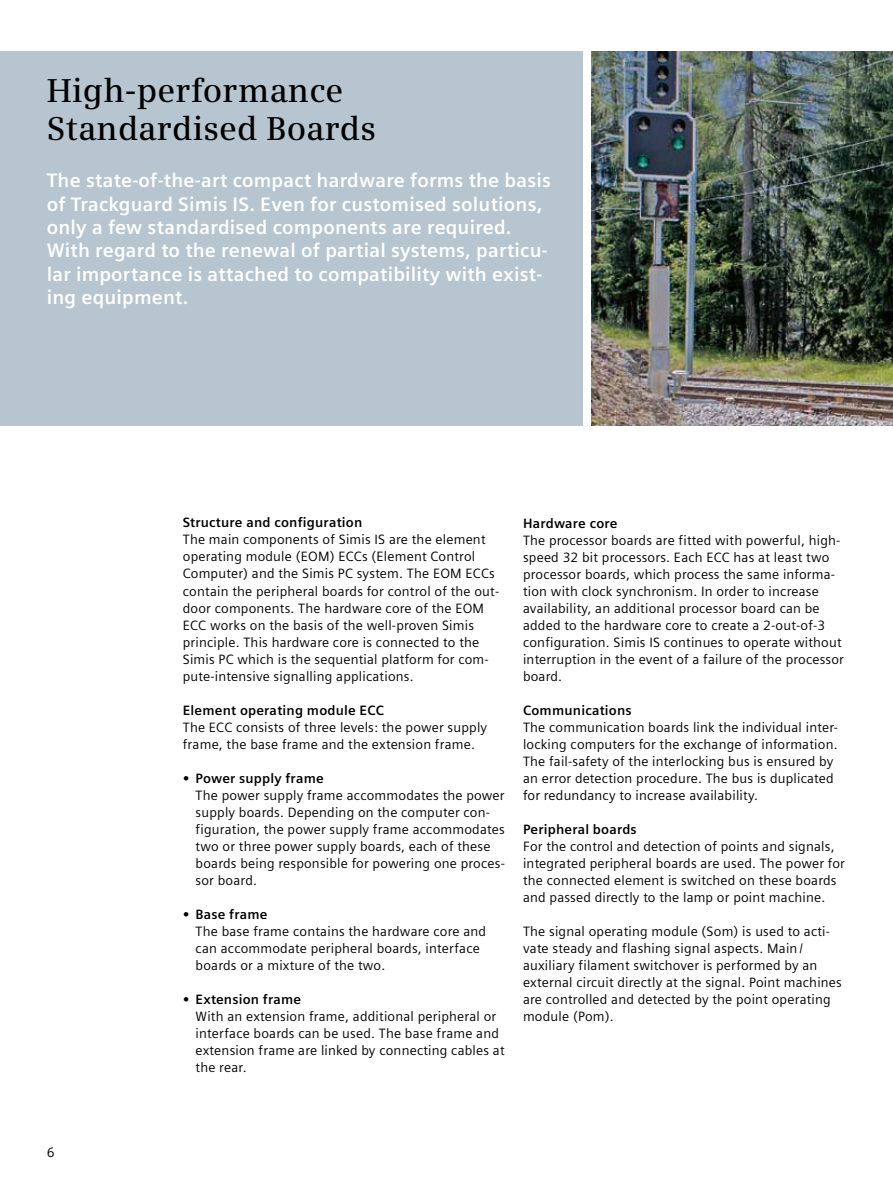
<style>
.page{position:relative;width:893px;height:1191px;background:#fff}
.page>*{position:absolute;margin:0;border:0;box-sizing:border-box;transform-origin:0 0}
.t1{font:600 33px/38.2px "Siemens Serif";letter-spacing:.005em;color:#000}
.t2{font:700 19.5px/23.4px "Siemens Sans";letter-spacing:.01em;color:#fff}
.t3{font:13.5px/17px "Siemens Sans";letter-spacing:.015em;color:#000}
.t4{font:700 13.5px "Siemens Sans";letter-spacing:.015em;color:#000}
</style>
<div class="page">
<div style="left:0;top:51px;width:583px;height:374px;background:#b6c5cf"></div>
<img style="left:591px;top:51px;width:302px;height:374px">
<h1 class="t1" style="left:47px;top:72px;width:331px">High-performance<br>Standardised Boards</h1>
<p class="t2" style="left:47px;top:169px;width:506px">The state-of-the-art compact hardware forms the basis of Trackguard Simis IS. Even for customised solutions, only a few standardised components are required.<br>With regard to the renewal of partial systems, particu&shy;lar importance is attached to compatibility with exist&shy;ing equipment.</p>
<p class="t3" style="left:47px;top:1143px;width:9px">6</p>
<p class="t4" style="left:183px;top:515px;width:181px">Structure and configuration</p>
<p class="t3" style="left:183px;top:531px;width:318px">The main components of Simis IS are the element operating module (EOM) ECCs (Element Control Computer) and the Simis PC system. The EOM ECCs contain the peripheral boards for control of the out&shy;door components. The hardware core of the EOM ECC works on the basis of the well-proven Simis principle. This hardware core is connected to the Simis PC which is the sequential platform for com&shy;pute-intensive signalling applications.</p>
<p class="t4" style="left:183px;top:702px;width:203px">Element operating module ECC</p>
<p class="t3" style="left:183px;top:718px;width:306px">The ECC consists of three levels: the power supply frame, the base frame and the extension frame.</p>
<p class="t4" style="left:183px;top:770px;width:142px">• Power supply frame</p>
<p class="t3" style="left:196px;top:786px;width:311px">The power supply frame accommodates the power supply boards. Depending on the computer con&shy;figuration, the power supply frame accommodates two or three power supply boards, each of these boards being responsible for powering one proces&shy;sor board.</p>
<p class="t4" style="left:183px;top:906px;width:86px">• Base frame</p>
<p class="t3" style="left:196px;top:922px;width:292px">The base frame contains the hardware core and can accommodate peripheral boards, interface boards or a mixture of the two.</p>
<p class="t4" style="left:183px;top:991px;width:120px">• Extension frame</p>
<p class="t3" style="left:196px;top:1007px;width:311px">With an extension frame, additional peripheral or interface boards can be used. The base frame and extension frame are linked by connecting cables at the rear.</p>
<p class="t4" style="left:523px;top:515px;width:96px">Hardware core</p>
<p class="t3" style="left:523px;top:531px;width:322px">The processor boards are fitted with powerful, high&shy;speed 32 bit processors. Each ECC has at least two processor boards, which process the same informa&shy;tion with clock synchronism. In order to increase availability, an additional processor board can be added to the hardware core to create a 2-out-of-3 configuration. Simis IS continues to operate without interruption in the event of a failure of the processor board.</p>
<p class="t4" style="left:523px;top:702px;width:110px">Communications</p>
<p class="t3" style="left:523px;top:718px;width:317px">The communication boards link the individual inter&shy;locking computers for the exchange of information.<br>The fail-safety of the interlocking bus is ensured by an error detection procedure. The bus is duplicated for redundancy to increase availability.</p>
<p class="t4" style="left:523px;top:821px;width:115px">Peripheral boards</p>
<p class="t3" style="left:523px;top:837px;width:323px">For the control and detection of points and signals, integrated peripheral boards are used. The power for the connected element is switched on these boards and passed directly to the lamp or point machine.</p>
<p class="t3" style="left:523px;top:922px;width:320px">The signal operating module (Som) is used to acti&shy;vate steady and flashing signal aspects. Main / auxiliary filament switchover is performed by an external circuit directly at the signal. Point machines are controlled and detected by the point operating module (Pom).</p>
</div>
